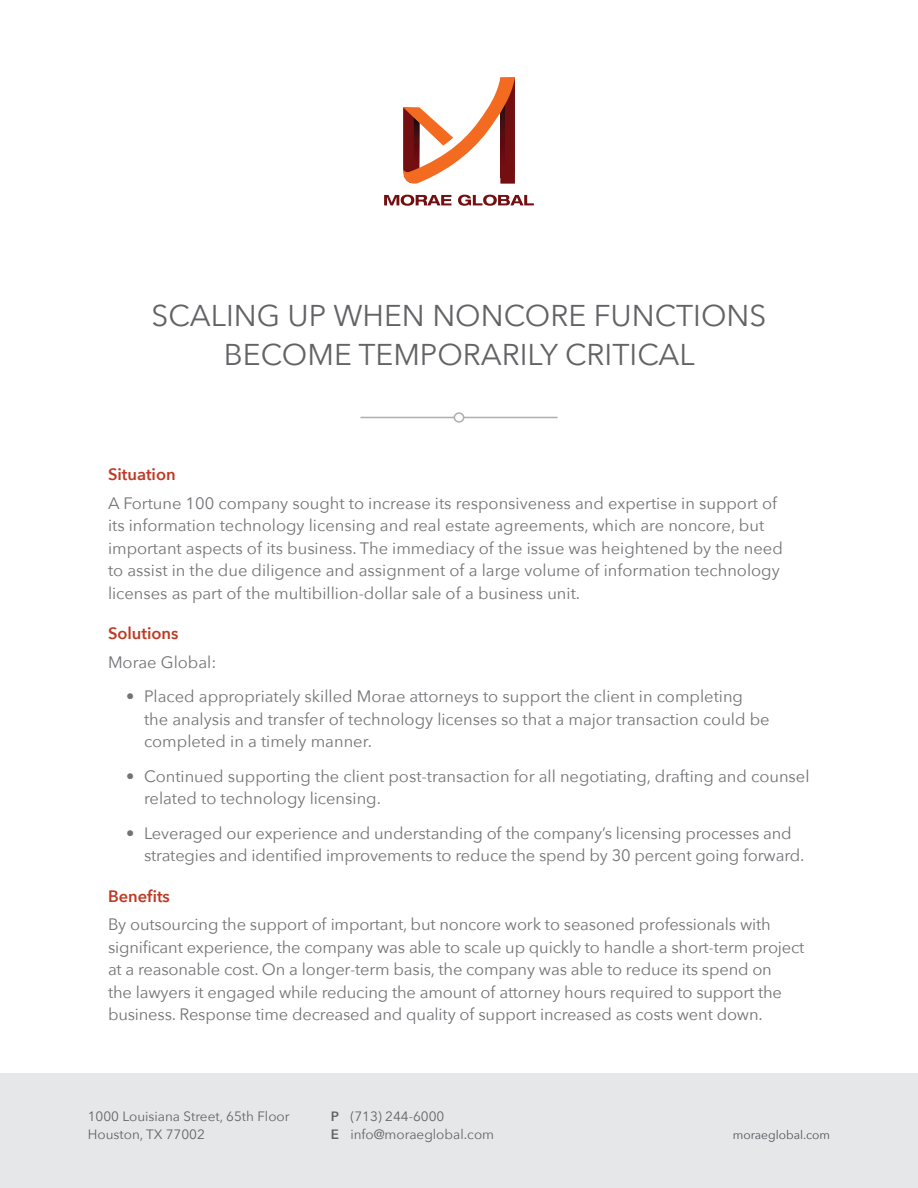
<style>
.page{position:relative;width:918px;height:1188px;background:#fff}
.page>*{position:absolute;margin:0;border:0;box-sizing:border-box;transform-origin:0 0}
.Head1{font:30px/39px "Avenir Next";color:#636366;text-align:center}
.Body{font:16.5px/22.5px "Avenir Next";color:#727376}
.Sub_1{font:600 16.5px "Avenir Next";color:#bd3a25}
.Body_9_12{font:13.5px/18px "Avenir Next";color:#636366}
.t1{font:12px "Avenir Next";color:#4d5459}
.s1{font-weight:600}
</style>
<div class="page">
<hr style="left:360px;top:417px;width:198px;height:1px;background:#adaeb2">
<div style="left:454px;top:413px;width:10px;height:9px;background:#fff;border-radius:50%"></div>
<div style="left:454px;top:412px;width:10px;height:11px;border:2px solid #adaeb2;border-radius:50%"></div>
<div style="left:0;top:1073px;width:918px;height:115px;background:#e6e7e9"></div>
<svg style="left:403px;top:77px;width:112px;height:107px"></svg>
<svg style="left:384px;top:195px;width:67px;height:11px"></svg>
<svg style="left:458px;top:195px;width:76px;height:11px"></svg>
<p class="Head1" style="left:152px;top:295px;width:616px">SCALING UP WHEN NONCORE FUNCTIONS<br>BECOME TEMPORARILY CRITICAL</p>
<p class="Sub_1" style="left:108px;top:460px;width:69px">Situation</p>
<p class="Body" style="left:108px;top:491px;width:676px">A Fortune 100 company sought to increase its responsiveness and expertise in support of its information technology licensing and real estate agreements, which are noncore, but important aspects of its business. The immediacy of the issue was heightened by the need to assist in the due diligence and assignment of a large volume of information technology licenses as part of the multibillion-dollar sale of a business unit.</p>
<p class="Sub_1" style="left:108px;top:619px;width:72px">Solutions</p>
<p class="Body" style="left:108px;top:650px;width:110px">Morae Global:</p>
<p class="Body" style="left:144px;top:684px;width:627px;text-indent:-18px">• Placed appropriately skilled Morae attorneys to support the client in completing the analysis and transfer of technology licenses so that a major transaction could be completed in a timely manner.</p>
<p class="Body" style="left:144px;top:764px;width:667px;text-indent:-18px">• Continued supporting the client post-transaction for all negotiating, drafting and counsel related to technology licensing.</p>
<p class="Body" style="left:144px;top:821px;width:662px;text-indent:-18px">• Leveraged our experience and understanding of the company’s licensing processes and strategies and identified improvements to reduce the spend by 30 percent going forward.</p>
<p class="Sub_1" style="left:108px;top:882px;width:63px">Benefits</p>
<p class="Body" style="left:108px;top:912px;width:698px">By outsourcing the support of important, but noncore work to seasoned professionals with significant experience, the company was able to scale up quickly to handle a short-term project at a reasonable cost. On a longer-term basis, the company was able to reduce its spend on<br>the lawyers it engaged while reducing the amount of attorney hours required to support the business. Response time decreased and quality of support increased as costs went down.</p>
<p class="Body_9_12" style="left:88px;top:1106px;width:203px">1000 Louisiana Street, 65th Floor<br>Houston, TX 77002</p>
<p class="Body_9_12" style="left:331px;top:1106px;width:165px"><span class="s1">P</span> (713) 244-6000<br><span class="s1">E</span> info@moraeglobal.com</p>
<p class="t1" style="left:733px;top:1124px;width:99px">moraeglobal.com</p>
</div>
